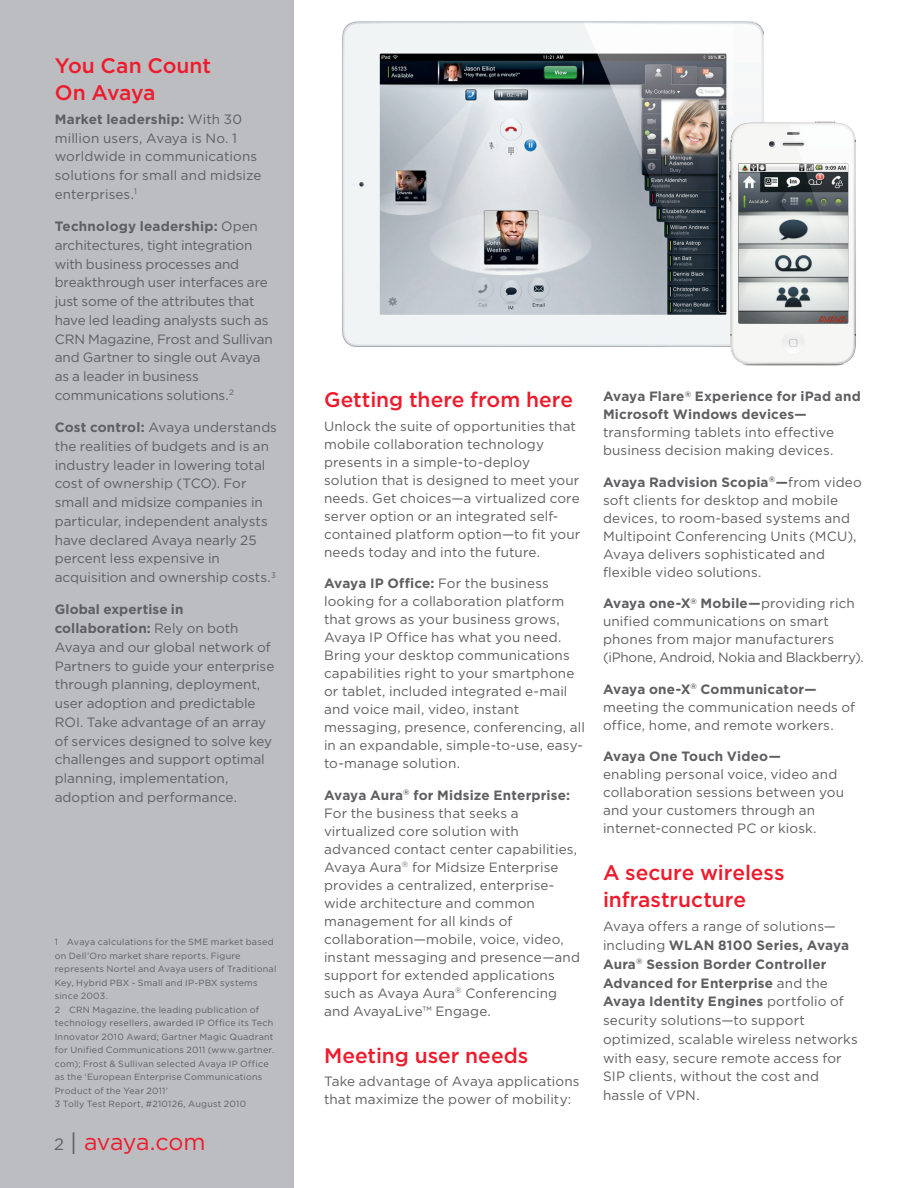
<style>
.page{position:relative;width:918px;height:1188px;background:#fff}
.page>*{position:absolute;margin:0;border:0;box-sizing:border-box;transform-origin:0 0}
.t1{font:23.25px "Gotham";letter-spacing:-.015em;color:#ee1b2c}
.Body_Header{font:500 21px/27px "Gotham";color:#ee1b2c}
.Body_copy{font:13.5px/18px "Gotham";letter-spacing:.005em;color:#5f5f62}
.Legal{font:9px/13.5px "Gotham";letter-spacing:.025em;color:#5f5f62}
.s1{font-weight:700}
.s2{font-size:16.5px;color:#5f5f62}
.s3{color:#5f5f62}
</style>
<div class="page">
<div style="left:0;top:0;width:294px;height:1188px;background:#bcbdc0"></div>
<img style="left:343px;top:22px;width:420px;height:324px">
<img style="left:718px;top:113px;width:138px;height:253px">
<p class="Body_Header" style="left:55px;top:51px;width:158px">You Can Count<br>On Avaya</p>
<p class="Body_copy" style="left:55px;top:109px;width:208px;line-height:18.8px"><span class="s1">Market leadership:</span> With 30 million users, Avaya is No. 1 worldwide in communications solutions for small and midsize enterprises.<sup>1</sup></p>
<p class="Body_copy" style="left:55px;top:217px;width:220px;line-height:18.8px"><span class="s1">Technology leadership:</span> Open architectures, tight integration with business processes and breakthrough user interfaces are just some of the attributes that have led leading analysts such as<br>CRN Magazine, Frost and Sullivan and Gartner to single out Avaya as a leader in business communications solutions.<sup>2</sup></p>
<p class="Body_copy" style="left:55px;top:418px;width:224px;line-height:18.8px"><span class="s1">Cost control:</span> Avaya understands the realities of budgets and is an industry leader in lowering total cost of ownership (TCO). For small and midsize companies in particular, independent analysts have declared Avaya nearly 25 percent less expensive in acquisition and ownership costs.<sup>3</sup></p>
<p class="Body_copy" style="left:55px;top:600px;width:221px;line-height:18.8px"><span class="s1">Global expertise in collaboration:</span> Rely on both<br>Avaya and our global network of<br>Partners to guide your enterprise through planning, deployment, user adoption and predictable<br>ROI. Take advantage of an array of services designed to solve key challenges and support optimal planning, implementation, adoption and performance.</p>
<p class="Legal" style="left:55px;top:935px;width:223px">1 Avaya calculations for the SME market based on Dell’Oro market share reports. Figure represents Nortel and Avaya users of Traditional Key, Hybrid PBX - Small and IP-PBX systems since 2003.</p>
<p class="Legal" style="left:55px;top:1002px;width:221px">2 CRN Magazine, the leading publication of technology resellers, awarded IP Office its Tech Innovator 2010 Award; Gartner Magic Quadrant for Unified Communications 2011 (www.gartner. com); Frost &amp; Sullivan selected Avaya IP Office as the ‘European Enterprise Communications Product of the Year 2011’</p>
<p class="Legal" style="left:55px;top:1097px;width:193px">3 Tolly Test Report, #210126, August 2010</p>
<h1 class="t1" style="left:54px;top:1129px;width:153px"><span class="s2">2</span> <span class="s3">|</span> avaya.com</h1>
<p class="Body_Header" style="left:324px;top:386px;width:251px">Getting there from here</p>
<p class="Body_copy" style="left:324px;top:417px;width:258px">Unlock the suite of opportunities that mobile collaboration technology presents in a simple-to-deploy solution that is designed to meet your needs. Get choices—a virtualized core server option or an integrated self&shy;contained platform option—to fit your needs today and into the future.</p>
<p class="Body_copy" style="left:324px;top:574px;width:262px"><span class="s1">Avaya IP Office:</span> For the business looking for a collaboration platform that grows as your business grows, Avaya IP Office has what you need.<br>Bring your desktop communications capabilities right to your smartphone or tablet, included integrated e-mail and voice mail, video, instant messaging, presence, conferencing, all in an expandable, simple-to-use, easy&shy;to-manage solution.</p>
<p class="Body_copy" style="left:324px;top:786px;width:258px"><span class="s1">Avaya Aura</span><sup>®</sup> <span class="s1">for Midsize Enterprise:<br></span>For the business that seeks a virtualized core solution with advanced contact center capabilities, Avaya Aura<sup>®</sup> for Midsize Enterprise provides a centralized, enterprise&shy;wide architecture and common management for all kinds of collaboration—mobile, voice, video, instant messaging and presence—and support for extended applications such as Avaya Aura<sup>®</sup> Conferencing and AvayaLive™ Engage.</p>
<p class="Body_Header" style="left:324px;top:1042px;width:206px">Meeting user needs</p>
<p class="Body_copy" style="left:324px;top:1072px;width:257px">Take advantage of Avaya applications that maximize the power of mobility:</p>
<p class="Body_copy" style="left:603px;top:387px;width:259px"><span class="s1">Avaya Flare</span><sup>®</sup> <span class="s1">Experience for iPad and Microsoft Windows devices— </span>transforming tablets into effective business decision making devices.</p>
<p class="Body_copy" style="left:603px;top:473px;width:260px"><span class="s1">Avaya Radvision Scopia</span><sup>®</sup><span class="s1">—</span>from video soft clients for desktop and mobile devices, to room-based systems and Multipoint Conferencing Units (MCU), Avaya delivers sophisticated and flexible video solutions.</p>
<p class="Body_copy" style="left:603px;top:594px;width:262px"><span class="s1">Avaya one-X</span><sup>®</sup> <span class="s1">Mobile—</span>providing rich unified communications on smart phones from major manufacturers (iPhone, Android, Nokia and Blackberry).</p>
<p class="Body_copy" style="left:603px;top:680px;width:254px"><span class="s1">Avaya one-X</span><sup>®</sup> <span class="s1">Communicator— </span>meeting the communication needs of office, home, and remote workers.</p>
<p class="Body_copy" style="left:603px;top:747px;width:243px"><span class="s1">Avaya One Touch Video—<br></span>enabling personal voice, video and collaboration sessions between you and your customers through an internet-connected PC or kiosk.</p>
<p class="Body_Header" style="left:603px;top:859px;width:183px">A secure wireless infrastructure</p>
<p class="Body_copy" style="left:603px;top:917px;width:256px;line-height:18.8px">Avaya offers a range of solutions— including <span class="s1">WLAN 8100 Series, Avaya<br>Aura</span><sup>®</sup> <span class="s1">Session Border Controller<br>Advanced for Enterprise</span> and the<br><span class="s1">Avaya Identity Engines</span> portfolio of security solutions—to support optimized, scalable wireless networks with easy, secure remote access for<br>SIP clients, without the cost and hassle of VPN.</p>
</div>
